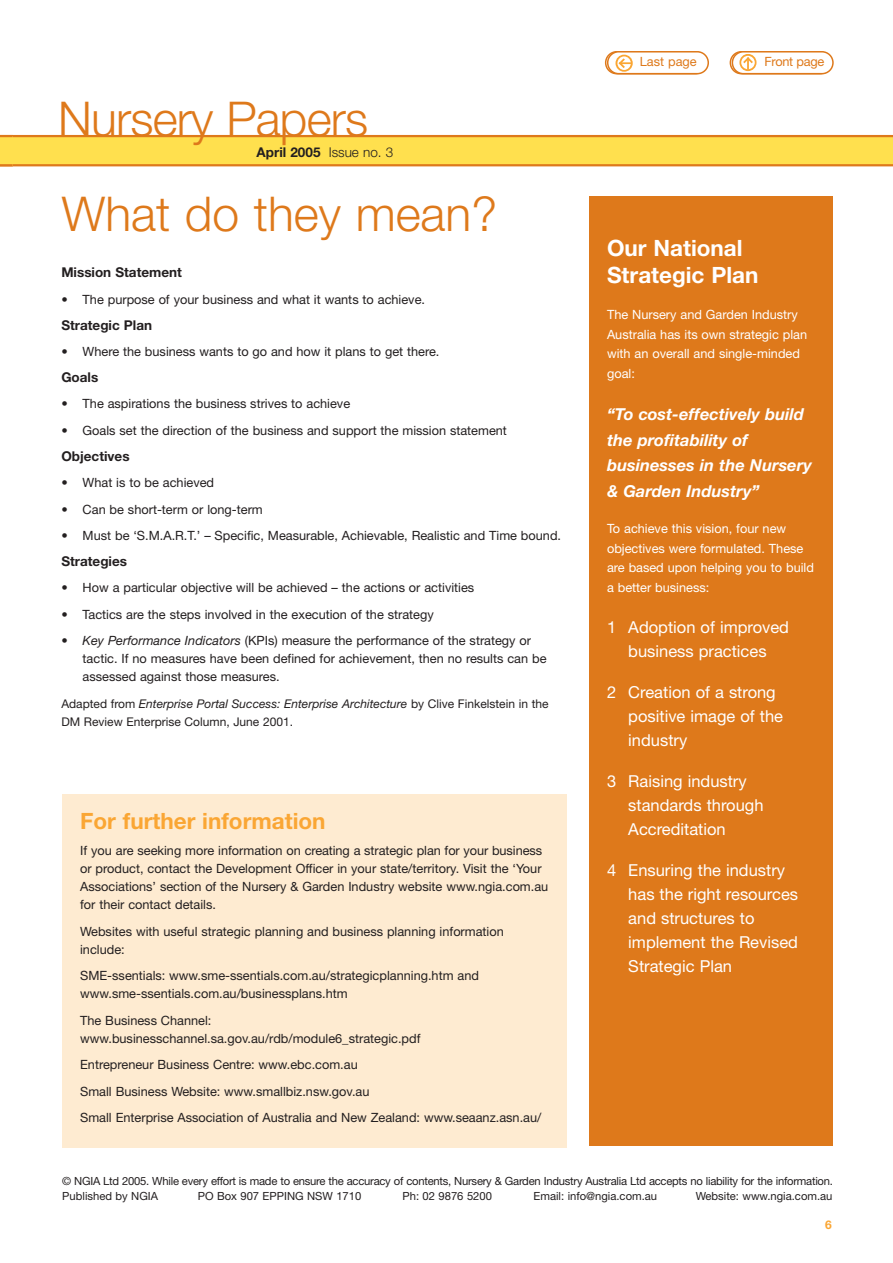
<style>
.page{position:relative;width:893px;height:1263px;background:#fff}
.page>*{position:absolute;margin:0;border:0;box-sizing:border-box;transform-origin:0 0}
.t1{font:300 48px "Helvetica Neue";letter-spacing:-.015em;color:#de791b}
.t2{font:700 22.5px/27px "Helvetica Neue";color:#fff}
.t3{font:700 22.5px "Helvetica Neue";color:#faa634}
.t4{font:16.5px/24px "Helvetica Neue";color:#fff}
.t5{font:italic 700 16.5px/25.5px "Helvetica Neue";color:#fff}
.t6{font:700 13.5px "Helvetica Neue";color:#231f20}
.t7{font:12.75px/18px "Helvetica Neue";color:#231f20}
.t8{font:12.75px/19.5px "Helvetica Neue";color:#fff}
.t9{font:12.75px "Helvetica Neue";letter-spacing:-.02em;color:#de791b}
.t10{font:12.75px "Helvetica Neue";color:#de791b}
.t11{font:12px/18px "Helvetica Neue";color:#231f20}
.t12{font:700 12px "Helvetica Neue";color:#faa634}
.t13{font:11.25px/15px "Helvetica Neue";letter-spacing:-.02em;color:#231f20}
.t14{font:11.25px "Helvetica Neue";color:#231f20}
.s1{font-weight:300}
.s2{font-style:italic}
</style>
<div class="page">
<div style="left:0;top:136px;width:893px;height:30px;background:#ffe04e"></div>
<hr style="left:0;top:135px;width:893px;height:2px;background:#de791b">
<hr style="left:0;top:164px;width:893px;height:2px;background:#de791b">
<div style="left:589px;top:196px;width:243px;height:949px;background:#de791b"></div>
<svg style="left:730px;top:51px;width:104px;height:23px"></svg>
<svg style="left:605px;top:51px;width:104px;height:23px"></svg>
<div style="left:62px;top:794px;width:504px;height:354px;background:#feebd1"></div>
<svg style="left:0;top:164px;width:13px;height:2px"></svg>
<h1 class="t1" style="left:58px;top:102px;width:311px">Nursery Papers</h1>
<p class="t6" style="left:257px;top:148px;width:138px">April 2005 <span class="s1">Issue no. 3</span></p>
<h1 class="t1" style="left:62px;top:197px;width:437px">What do they mean?</h1>
<p class="t6" style="left:61px;top:268px;width:122px">Mission Statement</p>
<p class="t7" style="left:61px;top:291px;width:365px">• The purpose of your business and what it wants to achieve.</p>
<p class="t6" style="left:61px;top:320px;width:92px">Strategic Plan</p>
<p class="t7" style="left:61px;top:344px;width:380px">• Where the business wants to go and how it plans to get there.</p>
<p class="t6" style="left:61px;top:372px;width:38px">Goals</p>
<p class="t7" style="left:61px;top:396px;width:290px">• The aspirations the business strives to achieve</p>
<p class="t7" style="left:61px;top:423px;width:447px">• Goals set the direction of the business and support the mission statement</p>
<p class="t6" style="left:61px;top:451px;width:70px">Objectives</p>
<p class="t7" style="left:61px;top:475px;width:154px">• What is to be achieved</p>
<p class="t7" style="left:61px;top:501px;width:203px">• Can be short-term or long-term</p>
<p class="t7" style="left:61px;top:528px;width:501px">• Must be ‘S.M.A.R.T.’ – Specific, Measurable, Achievable, Realistic and Time bound.</p>
<p class="t6" style="left:61px;top:556px;width:67px">Strategies</p>
<p class="t7" style="left:61px;top:580px;width:414px">• How a particular objective will be achieved – the actions or activities</p>
<p class="t7" style="left:61px;top:607px;width:374px">• Tactics are the steps involved in the execution of the strategy</p>
<p class="t7" style="left:83px;top:633px;width:465px;text-indent:-21px">• <span class="s2">Key Performance Indicators</span> (KPIs) measure the performance of the strategy or tactic. If no measures have been defined for achievement, then no results can be assessed against those measures.</p>
<p class="t11" style="left:61px;top:696px;width:489px">Adapted from <span class="s2">Enterprise Portal Success: Enterprise Architecture</span> by Clive Finkelstein in the<br>DM Review Enterprise Column, June 2001.</p>
<h2 class="t3" style="left:80px;top:812px;width:247px">For further information</h2>
<p class="t7" style="left:80px;top:843px;width:470px">If you are seeking more information on creating a strategic plan for your business or product, contact the Development Officer in your state/territory. Visit the ‘Your Associations’ section of the Nursery &amp; Garden Industry website www.ngia.com.au for their contact details.</p>
<p class="t7" style="left:80px;top:923px;width:425px">Websites with useful strategic planning and business planning information include:</p>
<p class="t7" style="left:80px;top:968px;width:400px">SME-ssentials: www.sme-ssentials.com.au/strategicplanning.htm and www.sme-ssentials.com.au/businessplans.htm</p>
<p class="t7" style="left:80px;top:1012px;width:342px">The Business Channel: www.businesschannel.sa.gov.au/rdb/module6_strategic.pdf</p>
<p class="t7" style="left:80px;top:1053px;width:463px;line-height:26.5px">Entrepreneur Business Centre: www.ebc.com.au<br>Small Business Website: www.smallbiz.nsw.gov.au<br>Small Enterprise Association of Australia and New Zealand: www.seaanz.asn.au/</p>
<p class="t10" style="left:640px;top:57px;width:58px">Last page</p>
<p class="t9" style="left:765px;top:57px;width:61px">Front page</p>
<h2 class="t2" style="left:607px;top:236px;width:153px">Our National<br>Strategic Plan</h2>
<p class="t8" style="left:607px;top:306px;width:202px">The Nursery and Garden Industry<br>Australia has its own strategic plan with an overall and single-minded goal:</p>
<p class="t5" style="left:607px;top:403px;width:206px">“To cost-effectively build the profitability of businesses in the Nursery &amp; Garden Industry”</p>
<p class="t8" style="left:607px;top:520px;width:208px">To achieve this vision, four new objectives were formulated. These are based upon helping you to build a better business:</p>
<p class="t4" style="left:607px;top:616px;width:183px;text-align:center">1 Adoption of improved business practices</p>
<p class="t4" style="left:628px;top:681px;width:156px;text-indent:-21px">2 Creation of a strong positive image of the industry</p>
<p class="t4" style="left:628px;top:770px;width:137px;text-indent:-21px">3 Raising industry standards through<br>Accreditation</p>
<p class="t4" style="left:628px;top:859px;width:171px;text-indent:-21px">4 Ensuring the industry has the right resources and structures to implement the Revised<br>Strategic Plan</p>
<p class="t13" style="left:62px;top:1174px;width:772px">© NGIA Ltd 2005. While every effort is made to ensure the accuracy of contents, Nursery &amp; Garden Industry Australia Ltd accepts no liability for the information.<br>Published by NGIA</p>
<p class="t14" style="left:198px;top:1192px;width:165px">PO Box 907 EPPING NSW 1710</p>
<p class="t14" style="left:402px;top:1192px;width:91px">Ph: 02 9876 5200</p>
<p class="t14" style="left:534px;top:1192px;width:125px">Email: info@ngia.com.au</p>
<p class="t14" style="left:696px;top:1192px;width:138px">Website: www.ngia.com.au</p>
<p class="t12" style="left:825px;top:1220px;width:8px">6</p>
</div>
